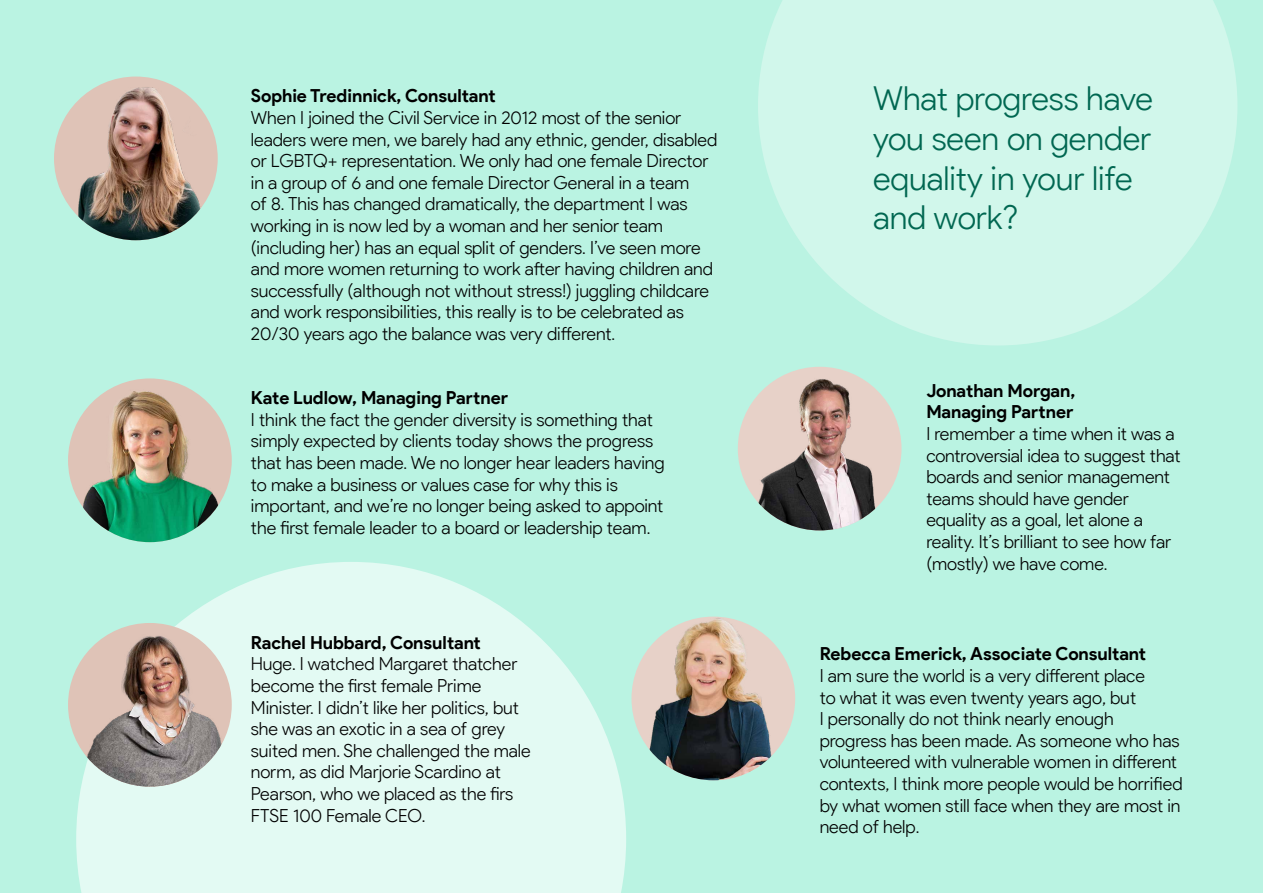
<style>
.page{position:relative;width:1263px;height:893px;background:#baf3e2}
.page>*{position:absolute;margin:0;border:0;box-sizing:border-box;transform-origin:0 0}
.t1{font:300 33px/39.6px "Product Sans";color:#006751}
.t2{font:300 18px/21.6px "Product Sans";color:#000}
.t3{font:700 18px/21.6px "Product Sans";letter-spacing:-.005em;color:#000}
</style>
<div class="page">
<svg style="left:76px;top:562px;width:550px;height:331px;fill:#e3faf3"></svg>
<svg style="left:758px;top:0;width:479px;height:345px;fill:#d1f7eb"></svg>
<img style="left:68px;top:378px;width:164px;height:164px;border-radius:82px">
<img style="left:54px;top:77px;width:164px;height:163px;border-radius:82px">
<img style="left:738px;top:367px;width:163px;height:163px;border-radius:82px">
<img style="left:68px;top:623px;width:164px;height:164px;border-radius:82px">
<img style="left:631px;top:617px;width:164px;height:163px;border-radius:82px">
<p class="t3" style="left:251px;top:85px;width:246px">Sophie Tredinnick, Consultant</p>
<p class="t2" style="left:251px;top:107px;width:468px">When I joined the Civil Service in 2012 most of the senior leaders were men, we barely had any ethnic, gender, disabled or LGBTQ+ representation. We only had one female Director in a group of 6 and one female Director General in a team<br>of 8. This has changed dramatically, the department I was working in is now led by a woman and her senior team (including her) has an equal split of genders. I’ve seen more and more women returning to work after having children and successfully (although not without stress!) juggling childcare and work responsibilities, this really is to be celebrated as 20/30 years ago the balance was very different.</p>
<p class="t3" style="left:251px;top:387px;width:259px">Kate Ludlow, Managing Partner</p>
<p class="t2" style="left:251px;top:409px;width:415px">I think the fact the gender diversity is something that simply expected by clients today shows the progress that has been made. We no longer hear leaders having to make a business or values case for why this is important, and we’re no longer being asked to appoint the first female leader to a board or leadership team.</p>
<p class="t3" style="left:251px;top:632px;width:231px">Rachel Hubbard, Consultant</p>
<p class="t2" style="left:251px;top:653px;width:281px">Huge. I watched Margaret thatcher become the first female Prime<br>Minister. I didn’t like her politics, but she was an exotic in a sea of grey suited men. She challenged the male norm, as did Marjorie Scardino at<br>Pearson, who we placed as the firs<br>FTSE 100 Female CEO.</p>
<h1 class="t1" style="left:873px;top:79px;width:281px">What progress have you seen on gender equality in your life and work?</h1>
<p class="t3" style="left:926px;top:380px;width:151px">Jonathan Morgan,<br>Managing Partner</p>
<p class="t2" style="left:926px;top:423px;width:256px">I remember a time when it was a controversial idea to suggest that boards and senior management teams should have gender equality as a goal, let alone a reality. It’s brilliant to see how far (mostly) we have come.</p>
<p class="t3" style="left:820px;top:643px;width:328px">Rebecca Emerick, Associate Consultant</p>
<p class="t2" style="left:820px;top:665px;width:364px">I am sure the world is a very different place<br>to what it was even twenty years ago, but<br>I personally do not think nearly enough progress has been made. As someone who has volunteered with vulnerable women in different contexts, I think more people would be horrified by what women still face when they are most in need of help.</p>
</div>
